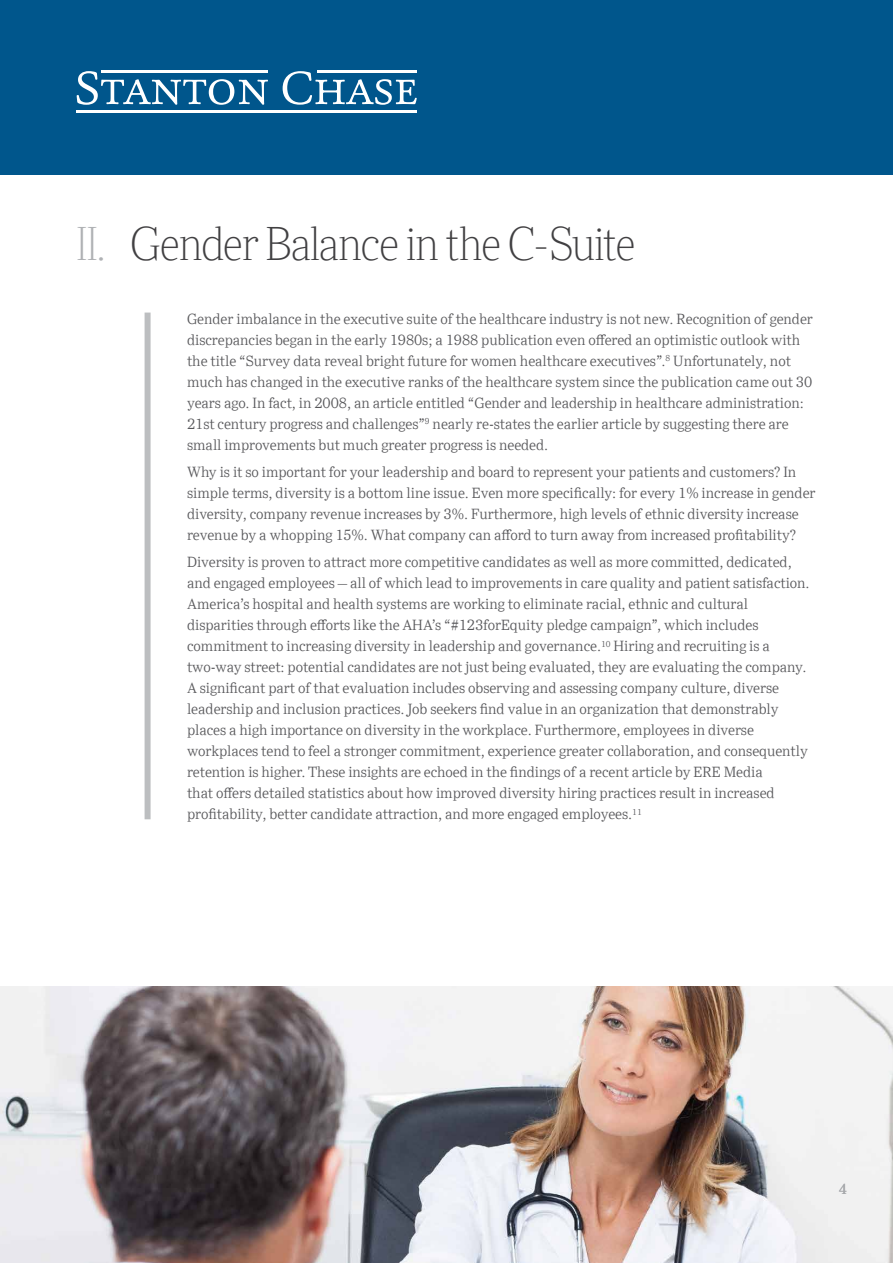
<style>
.page{position:relative;width:893px;height:1263px;background:#fff}
.page>*{position:absolute;margin:0;border:0;box-sizing:border-box;transform-origin:0 0}
.t1{font:100 45px "Ysobel Display Std";color:#414042}
.t2{font:300 14.25px/21px "Ysobel Std";letter-spacing:-.005em;color:#565659}
.t3{font:14.25px "Ysobel Std";color:#a7a9ac}
.s1{color:#afb1b4}
</style>
<div class="page">
<div style="left:0;top:0;width:893px;height:174px;background:#00568c"></div>
<svg style="left:77px;top:71px;width:191px;height:34px"></svg>
<svg style="left:283px;top:71px;width:134px;height:34px"></svg>
<hr style="left:77px;top:111px;width:340px;height:2px;background:#fff">
<hr style="left:101px;top:71px;width:167px;height:2px;background:#fff">
<hr style="left:318px;top:71px;width:99px;height:2px;background:#fff">
<img style="left:0;top:986px;width:893px;height:277px">
<div style="left:145px;top:313px;width:6px;height:506px;background:#bcbec0"></div>
<h1 class="t1" style="left:77px;top:217px;width:560px"><span class="s1">II.</span> Gender Balance in the C-Suite</h1>
<p class="t2" style="left:187px;top:308px;width:627px">Gender imbalance in the executive suite of the healthcare industry is not new. Recognition of gender discrepancies began in the early 1980s; a 1988 publication even offered an optimistic outlook with the title “Survey data reveal bright future for women healthcare executives”.<sup>8</sup> Unfortunately, not much has changed in the executive ranks of the healthcare system since the publication came out 30 years ago. In fact, in 2008, an article entitled “Gender and leadership in healthcare administration:<br>21st century progress and challenges”<sup>9</sup> nearly re-states the earlier article by suggesting there are small improvements but much greater progress is needed.</p>
<p class="t2" style="left:187px;top:461px;width:630px">Why is it so important for your leadership and board to represent your patients and customers? In simple terms, diversity is a bottom line issue. Even more specifically: for every 1% increase in gender diversity, company revenue increases by 3%. Furthermore, high levels of ethnic diversity increase revenue by a whopping 15%. What company can afford to turn away from increased profitability?</p>
<p class="t2" style="left:187px;top:552px;width:624px">Diversity is proven to attract more competitive candidates as well as more committed, dedicated, and engaged employees – all of which lead to improvements in care quality and patient satisfaction.<br>America’s hospital and health systems are working to eliminate racial, ethnic and cultural disparities through efforts like the AHA’s “#123forEquity pledge campaign”, which includes commitment to increasing diversity in leadership and governance.<sup>10</sup> Hiring and recruiting is a two-way street: potential candidates are not just being evaluated, they are evaluating the company.<br>A significant part of that evaluation includes observing and assessing company culture, diverse leadership and inclusion practices. Job seekers find value in an organization that demonstrably places a high importance on diversity in the workplace. Furthermore, employees in diverse workplaces tend to feel a stronger commitment, experience greater collaboration, and consequently retention is higher. These insights are echoed in the findings of a recent article by ERE Media<br>that offers detailed statistics about how improved diversity hiring practices result in increased profitability, better candidate attraction, and more engaged employees.<sup>11</sup></p>
<p class="t3" style="left:839px;top:1180px;width:10px">4</p>
</div>
